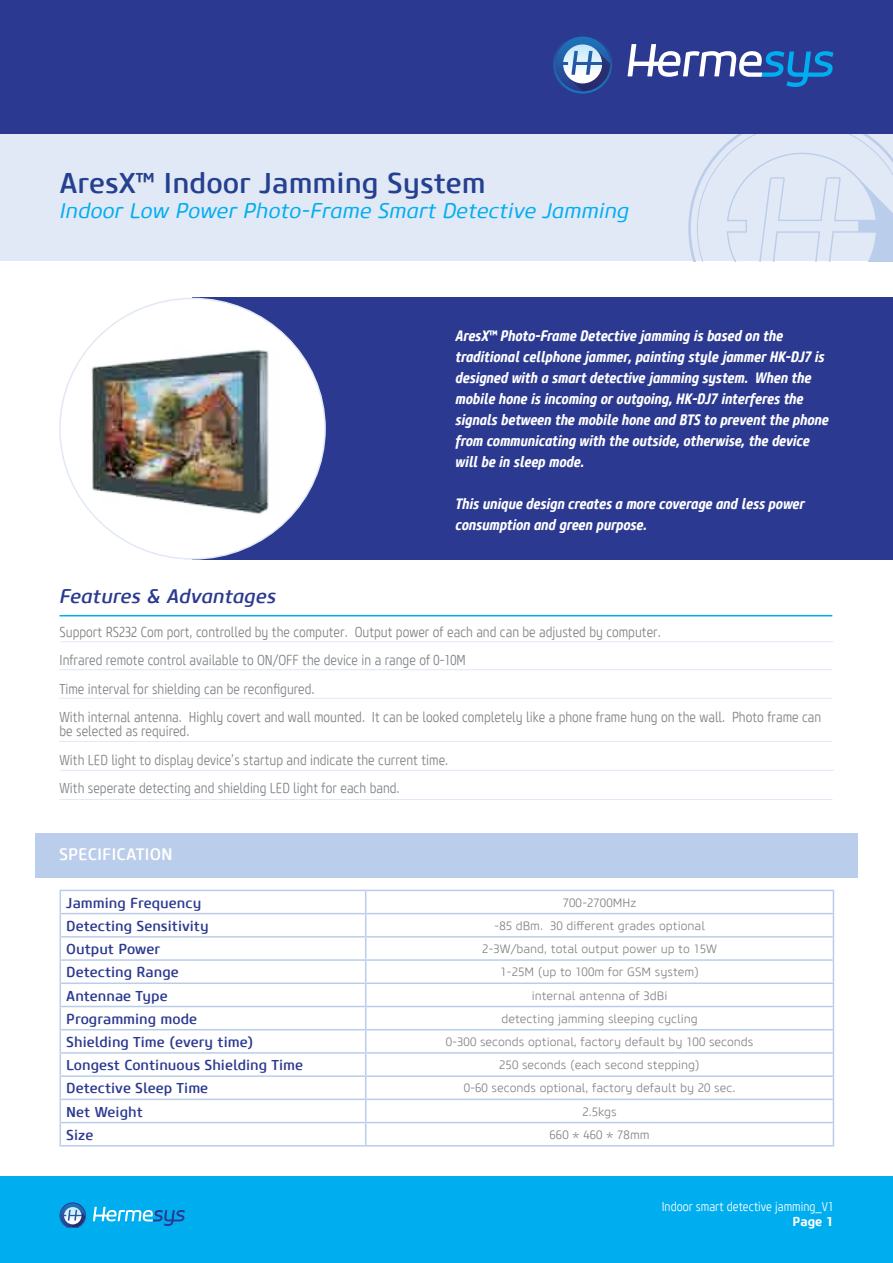
<style>
.page{position:relative;width:893px;height:1263px;background:#fff}
.page>*{position:absolute;margin:0;border:0;box-sizing:border-box;transform-origin:0 0}
.t1{font:500 28.5px "Core Sans M55";color:#25408f}
.t2{font:italic 21px "Core Sans M45";color:#00aeef}
.t3{font:italic 500 19.5px "Core Sans M55";color:#2b3990}
.t4{font:500 16.5px "Core Sans M55";color:#fff}
.t5{font:italic 700 15px/21px "Core Sans M67 Cn";color:#fff}
.t6{font:300 14.25px/28.5px "Core Sans M37 Cn";color:#808285}
.t7{font:500 14.25px "Core Sans M55";color:#2b3990}
.t8{font:300 12.75px "Core Sans M37 Cn";color:#fff}
.t9{font:700 12.75px "Core Sans M65";color:#fff}
.t10{font:300 12px "Core Sans M35";color:#808285}
</style>
<div class="page">
<div style="left:0;top:123px;width:893px;height:138px;background:#e1e8f6"></div>
<div style="left:0;top:1177px;width:893px;height:86px;background:#00aeef"></div>
<svg style="left:93px;top:1207px;width:92px;height:19px"></svg>
<svg style="left:60px;top:1202px;width:26px;height:25px"></svg>
<svg style="left:688px;top:134px;width:205px;height:127px"></svg>
<div style="left:0;top:0;width:893px;height:134px;background:#2b3990"></div>
<svg style="left:628px;top:44px;width:205px;height:43px"></svg>
<svg style="left:553px;top:36px;width:59px;height:58px"></svg>
<div style="left:35px;top:833px;width:823px;height:45px;background:#bacdea"></div>
<div style="left:193px;top:298px;width:700px;height:262px;background:#2b3990"></div>
<hr style="left:60px;top:615px;width:772px;height:1px;background:#00aeef">
<hr style="left:59px;top:741px;width:773px;height:1px;background:#e1e8f6">
<hr style="left:59px;top:669px;width:773px;height:1px;background:#e1e8f6">
<hr style="left:60px;top:641px;width:773px;height:1px;background:#e1e8f6">
<div style="left:60px;top:298px;width:265px;height:261px;background:#fff;border-radius:50%"></div>
<img style="left:76px;top:347px;width:193px;height:174px">
<hr style="left:60px;top:770px;width:773px;height:1px;background:#e1e8f6">
<hr style="left:59px;top:698px;width:773px;height:1px;background:#e1e8f6">
<hr style="left:59px;top:799px;width:773px;height:1px;background:#e1e8f6">
<hr style="left:60px;top:890px;width:306px;height:1px;background:#bacdea">
<hr style="left:366px;top:890px;width:468px;height:1px;background:#bacdea">
<hr style="left:60px;top:913px;width:306px;height:1px;background:#bacdea">
<hr style="left:366px;top:913px;width:468px;height:1px;background:#bacdea">
<hr style="left:60px;top:936px;width:306px;height:1px;background:#bacdea">
<hr style="left:366px;top:936px;width:468px;height:1px;background:#bacdea">
<hr style="left:60px;top:959px;width:306px;height:2px;background:#bacdea">
<hr style="left:366px;top:959px;width:468px;height:2px;background:#bacdea">
<hr style="left:60px;top:982px;width:306px;height:2px;background:#bacdea">
<hr style="left:366px;top:982px;width:468px;height:2px;background:#bacdea">
<hr style="left:60px;top:1006px;width:306px;height:1px;background:#bacdea">
<hr style="left:366px;top:1006px;width:468px;height:1px;background:#bacdea">
<hr style="left:60px;top:1029px;width:306px;height:1px;background:#bacdea">
<hr style="left:366px;top:1029px;width:468px;height:1px;background:#bacdea">
<hr style="left:60px;top:1052px;width:306px;height:2px;background:#bacdea">
<hr style="left:366px;top:1052px;width:468px;height:2px;background:#bacdea">
<hr style="left:60px;top:1075px;width:306px;height:2px;background:#bacdea">
<hr style="left:366px;top:1075px;width:468px;height:2px;background:#bacdea">
<hr style="left:60px;top:1098px;width:306px;height:2px;background:#bacdea">
<hr style="left:366px;top:1098px;width:468px;height:2px;background:#bacdea">
<hr style="left:60px;top:1122px;width:306px;height:1px;background:#bacdea">
<svg style="left:60px;top:891px;width:1px;height:254px"></svg>
<hr style="left:366px;top:1122px;width:468px;height:1px;background:#bacdea">
<svg style="left:365px;top:891px;width:1px;height:254px"></svg>
<svg style="left:833px;top:891px;width:1px;height:254px"></svg>
<hr style="left:60px;top:1145px;width:306px;height:1px;background:#bacdea">
<hr style="left:366px;top:1145px;width:468px;height:1px;background:#bacdea">
<h1 class="t1" style="left:60px;top:165px;width:428px">AresX™ Indoor Jamming System</h1>
<h2 class="t2" style="left:60px;top:198px;width:571px">Indoor Low Power Photo-Frame Smart Detective Jamming</h2>
<p class="t5" style="left:455px;top:325px;width:375px">AresX™ Photo-Frame Detective jamming is based on the traditional cellphone jammer, painting style jammer HK-DJ7 is designed with a smart detective jamming system. When the mobile hone is incoming or outgoing, HK-DJ7 interferes the signals between the mobile hone and BTS to prevent the phone from communicating with the outside, otherwise, the device will be in sleep mode.</p>
<p class="t5" style="left:455px;top:493px;width:351px">This unique design creates a more coverage and less power consumption and green purpose.</p>
<h3 class="t3" style="left:60px;top:584px;width:218px">Features &amp; Advantages</h3>
<p class="t6" style="left:60px;top:618px;width:763px">Support RS232 Com port, controlled by the computer. Output power of each and can be adjusted by computer.<br>Infrared remote control available to ON/OFF the device in a range of 0-10M<br>Time interval for shielding can be reconfigured.<br>With internal antenna. Highly covert and wall mounted. It can be looked completely like a phone frame hung on the wall. Photo frame can</p>
<p class="t6" style="left:60px;top:717px;width:390px">be selected as required.<br>With LED light to display device’s startup and indicate the current time.<br>With seperate detecting and shielding LED light for each band.</p>
<p class="t4" style="left:59px;top:844px;width:115px">SPECIFICATION</p>
<p class="t7" style="left:66px;top:894px;width:137px">Jamming Frequency</p>
<p class="t10" style="left:563px;top:895px;width:75px">700-2700MHz</p>
<p class="t7" style="left:66px;top:917px;width:144px">Detecting Sensitivity</p>
<p class="t10" style="left:494px;top:918px;width:212px">-85 dBm. 30 different grades optional</p>
<p class="t7" style="left:66px;top:940px;width:96px">Output Power</p>
<p class="t10" style="left:482px;top:942px;width:237px">2-3W/band, total output power up to 15W</p>
<p class="t7" style="left:66px;top:963px;width:114px">Detecting Range</p>
<p class="t10" style="left:500px;top:965px;width:200px">1-25M (up to 100m for GSM system)</p>
<p class="t7" style="left:66px;top:987px;width:103px">Antennae Type</p>
<p class="t10" style="left:532px;top:988px;width:137px">internal antenna of 3dBi</p>
<p class="t7" style="left:66px;top:1010px;width:132px">Programming mode</p>
<p class="t10" style="left:501px;top:1011px;width:198px">detecting jamming sleeping cycling</p>
<p class="t7" style="left:66px;top:1033px;width:189px">Shielding Time (every time)</p>
<p class="t10" style="left:446px;top:1034px;width:309px">0-300 seconds optional, factory default by 100 seconds</p>
<p class="t7" style="left:66px;top:1056px;width:238px">Longest Continuous Shielding Time</p>
<p class="t10" style="left:499px;top:1058px;width:202px">250 seconds (each second stepping)</p>
<p class="t7" style="left:66px;top:1079px;width:144px">Detective Sleep Time</p>
<p class="t10" style="left:464px;top:1081px;width:273px">0-60 seconds optional, factory default by 20 sec.</p>
<p class="t7" style="left:66px;top:1103px;width:78px">Net Weight</p>
<p class="t10" style="left:582px;top:1104px;width:36px">2.5kgs</p>
<p class="t7" style="left:66px;top:1126px;width:29px">Size</p>
<p class="t10" style="left:550px;top:1127px;width:102px">660 * 460 * 78mm</p>
<p class="t8" style="left:662px;top:1199px;width:173px">Indoor smart detective jamming_V1</p>
<p class="t9" style="left:792px;top:1214px;width:42px">Page 1</p>
</div>
